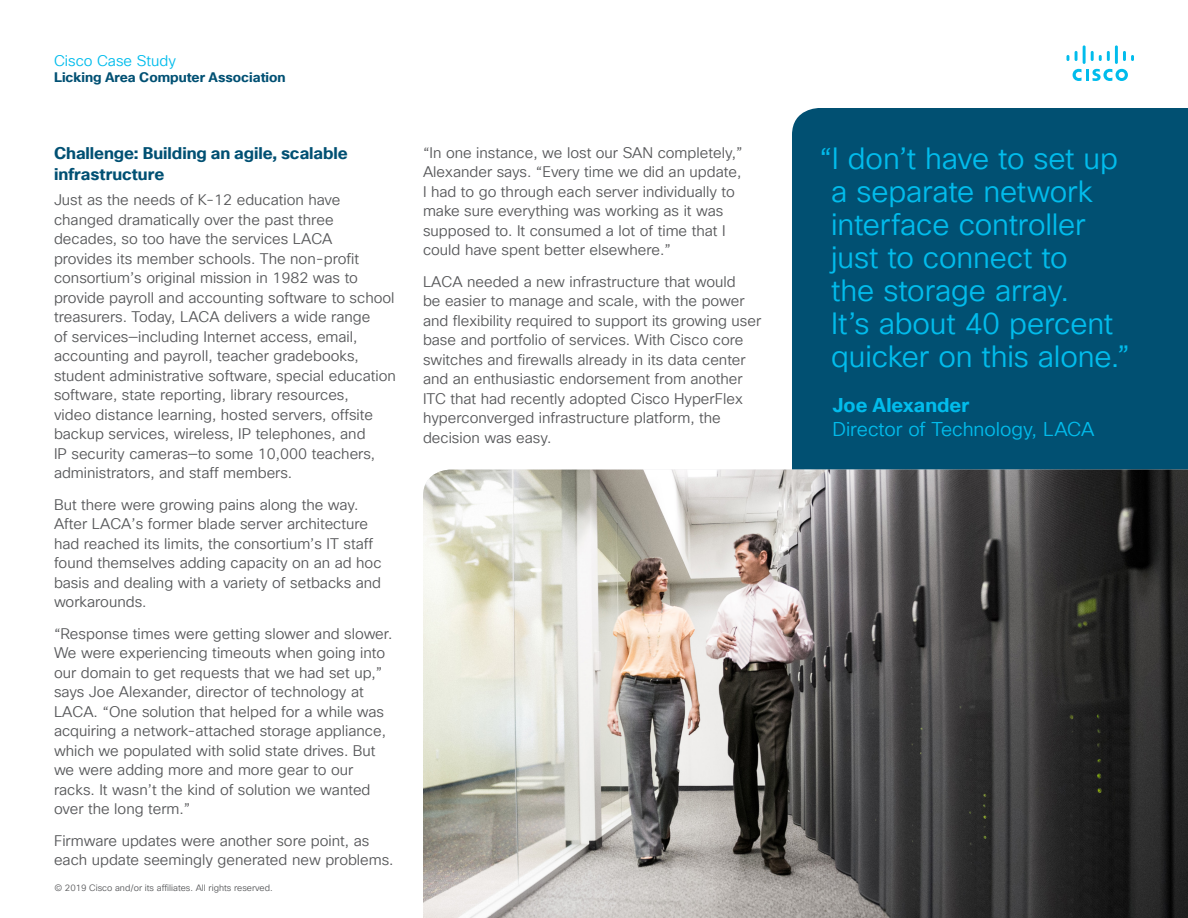
<style>
.page{position:relative;width:1188px;height:918px;background:#fff}
.page>*{position:absolute;margin:0;border:0;box-sizing:border-box;transform-origin:0 0}
.Pull_Quote_Body_colo{font:30px/33px "Cisco Sans TT Light";letter-spacing:-.005em;color:#01bcec}
.Pull_Quote_Author_Ti{font:19.5px "Cisco Sans TT Light";letter-spacing:-.005em;color:#01bcec}
.Pull_Quote_Author_Na{font:700 19.5px "Cisco Sans TT";letter-spacing:.005em;color:#01bcec}
.Subhead3_Indigo{font:700 16.5px/21px "Cisco Sans TT";color:#005073}
.Body{font:15px/19.5px "Cisco Sans TT Light";color:#57585a}
.t1{font:15px "Cisco Sans TT Light";color:#01bcec}
.t2{font:700 13.5px "Cisco Sans TT";color:#005073}
.t3{font:9px "Cisco Sans TT Light";color:#57585a}
</style>
<div class="page">
<svg style="left:1073px;top:69px;width:55px;height:12px"></svg>
<svg style="left:1067px;top:55px;width:2px;height:6px"></svg>
<svg style="left:1075px;top:51px;width:3px;height:10px"></svg>
<hr style="left:1083px;top:45px;width:3px;height:19px;background:#01bcec">
<svg style="left:1091px;top:51px;width:19px;height:10px"></svg>
<hr style="left:1115px;top:45px;width:3px;height:19px;background:#01bcec">
<svg style="left:1123px;top:51px;width:11px;height:10px"></svg>
<div style="left:792px;top:108px;width:396px;height:362px;background:#015072"></div>
<img style="left:423px;top:470px;width:765px;height:448px">
<p class="t1" style="left:54px;top:51px;width:123px">Cisco Case Study</p>
<p class="t2" style="left:54px;top:69px;width:233px">Licking Area Computer Association</p>
<p class="Subhead3_Indigo" style="left:54px;top:143px;width:295px">Challenge: Building an agile, scalable infrastructure</p>
<p class="Body" style="left:54px;top:191px;width:343px">Just as the needs of K-12 education have changed dramatically over the past three decades, so too have the services LACA<br>provides its member schools. The non-profit consortium’s original mission in 1982 was to provide payroll and accounting software to school treasurers. Today, LACA delivers a wide range<br>of services—including Internet access, email, accounting and payroll, teacher gradebooks, student administrative software, special education software, state reporting, library resources,<br>video distance learning, hosted servers, offsite backup services, wireless, IP telephones, and<br>IP security cameras—to some 10,000 teachers, administrators, and staff members.</p>
<p class="Body" style="left:54px;top:495px;width:329px">But there were growing pains along the way.<br>After LACA’s former blade server architecture had reached its limits, the consortium’s IT staff found themselves adding capacity on an ad hoc basis and dealing with a variety of setbacks and workarounds.</p>
<p class="Body" style="left:54px;top:624px;width:340px">“Response times were getting slower and slower.<br>We were experiencing timeouts when going into our domain to get requests that we had set up,” says Joe Alexander, director of technology at LACA. “One solution that helped for a while was acquiring a network-attached storage appliance, which we populated with solid state drives. But we were adding more and more gear to our racks. It wasn’t the kind of solution we wanted over the long term.”</p>
<p class="Body" style="left:54px;top:831px;width:341px">Firmware updates were another sore point, as each update seemingly generated new problems.</p>
<p class="t3" style="left:54px;top:882px;width:220px">© 2019 Cisco and/or its affiliates. All rights reserved.</p>
<p class="Body" style="left:423px;top:143px;width:321px">“In one instance, we lost our SAN completely,” Alexander says. “Every time we did an update, I had to go through each server individually to make sure everything was working as it was supposed to. It consumed a lot of time that I could have spent better elsewhere.”</p>
<p class="Body" style="left:423px;top:272px;width:340px">LACA needed a new infrastructure that would<br>be easier to manage and scale, with the power and flexibility required to support its growing user base and portfolio of services. With Cisco core switches and firewalls already in its data center and an enthusiastic endorsement from another ITC that had recently adopted Cisco HyperFlex hyperconverged infrastructure platform, the decision was easy.</p>
<p class="Pull_Quote_Body_colo" style="left:831px;top:143px;width:301px;text-indent:-12px">“I don’t have to set up a separate network interface controller just to connect to<br>the storage array.<br>It’s about 40 percent quicker on this alone.”</p>
<p class="Pull_Quote_Author_Na" style="left:832px;top:393px;width:138px">Joe Alexander</p>
<p class="Pull_Quote_Author_Ti" style="left:832px;top:417px;width:263px">Director of Technology, LACA</p>
</div>
